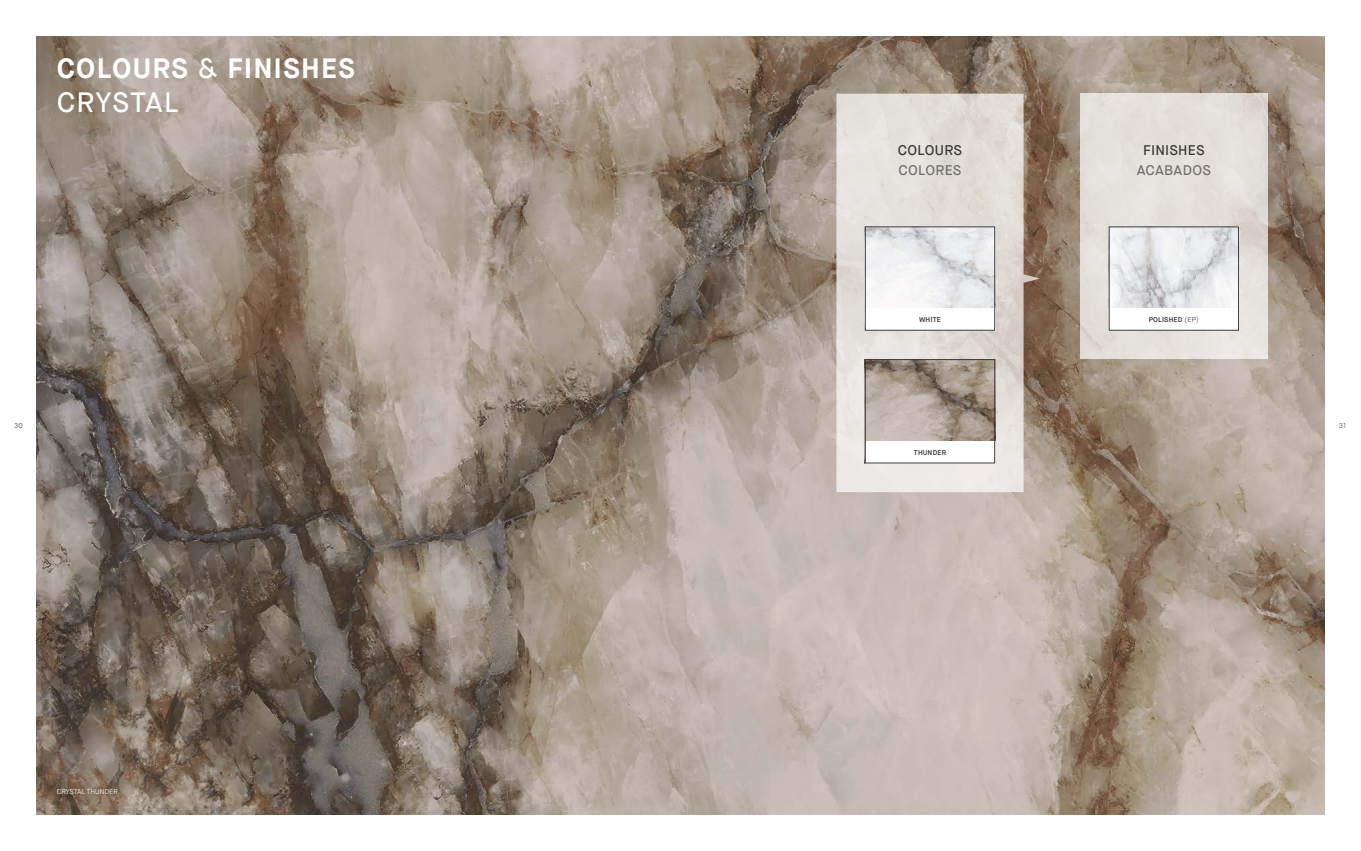
<style>
.page{position:relative;width:1361px;height:851px;background:#fff}
.page>*{position:absolute;margin:0;border:0;box-sizing:border-box;transform-origin:0 0}
.t1{font:700 28px/33.6px "Maison Neue";letter-spacing:.035em;color:#fff}
.t2{font:500 14px "Maison Neue";letter-spacing:.015em;color:#373636}
.t3{font:500 14px "Maison Neue";letter-spacing:.02em;color:#706f6f}
.t4{font:600 7px "Maison Neue";letter-spacing:.025em;color:#373636}
.t5{font:300 7px "Maison Neue";color:#fff}
.t6{font:300 7px "Maison Neue";color:#3c3c3b}
.s1{font-weight:500}
.s2{font-weight:300}
</style>
<div class="page">
<img style="left:37px;top:37px;width:1287px;height:777px">
<svg style="left:836px;top:94px;width:204px;height:398px;background:#d8d1ca"></svg>
<img style="left:867px;top:228px;width:126px;height:80px">
<div style="left:865px;top:308px;width:130px;height:23px;background:#fff"></div>
<div style="left:865px;top:226px;width:130px;height:105px;border:1px solid #373636"></div>
<img style="left:867px;top:361px;width:126px;height:80px">
<div style="left:865px;top:441px;width:130px;height:22px;background:#fff"></div>
<div style="left:865px;top:359px;width:130px;height:104px;border:1px solid #373636"></div>
<div style="left:1080px;top:94px;width:187px;height:265px;background:#e5e0db"></div>
<img style="left:1145px;top:228px;width:92px;height:80px">
<div style="left:1108px;top:308px;width:131px;height:23px;background:#fff"></div>
<svg style="left:1110px;top:228px;width:35px;height:80px;fill:#e9ebed"></svg>
<div style="left:1108px;top:226px;width:131px;height:105px;border:1px solid #373636"></div>
<h1 class="t1" style="left:57px;top:52px;width:300px">COLOURS <span class="s1">&amp;</span> FINISHES<br><span class="s1">CRYSTAL</span></h1>
<h2 class="t2" style="left:898px;top:142px;width:66px">COLOURS</h2>
<h2 class="t3" style="left:898px;top:162px;width:64px">COLORES</h2>
<p class="t4" style="left:919px;top:315px;width:23px">WHITE</p>
<h2 class="t2" style="left:1143px;top:142px;width:63px">FINISHES</h2>
<h2 class="t3" style="left:1137px;top:162px;width:76px">ACABADOS</h2>
<p class="t4" style="left:1148px;top:315px;width:52px">POLISHED <span class="s2">(EP)</span></p>
<p class="t6" style="left:14px;top:421px;width:10px">30</p>
<p class="t6" style="left:1339px;top:421px;width:9px">31</p>
<p class="t5" style="left:57px;top:787px;width:63px">CRYSTAL THUNDER</p>
<p class="t4" style="left:914px;top:448px;width:34px">THUNDER</p>
</div>
